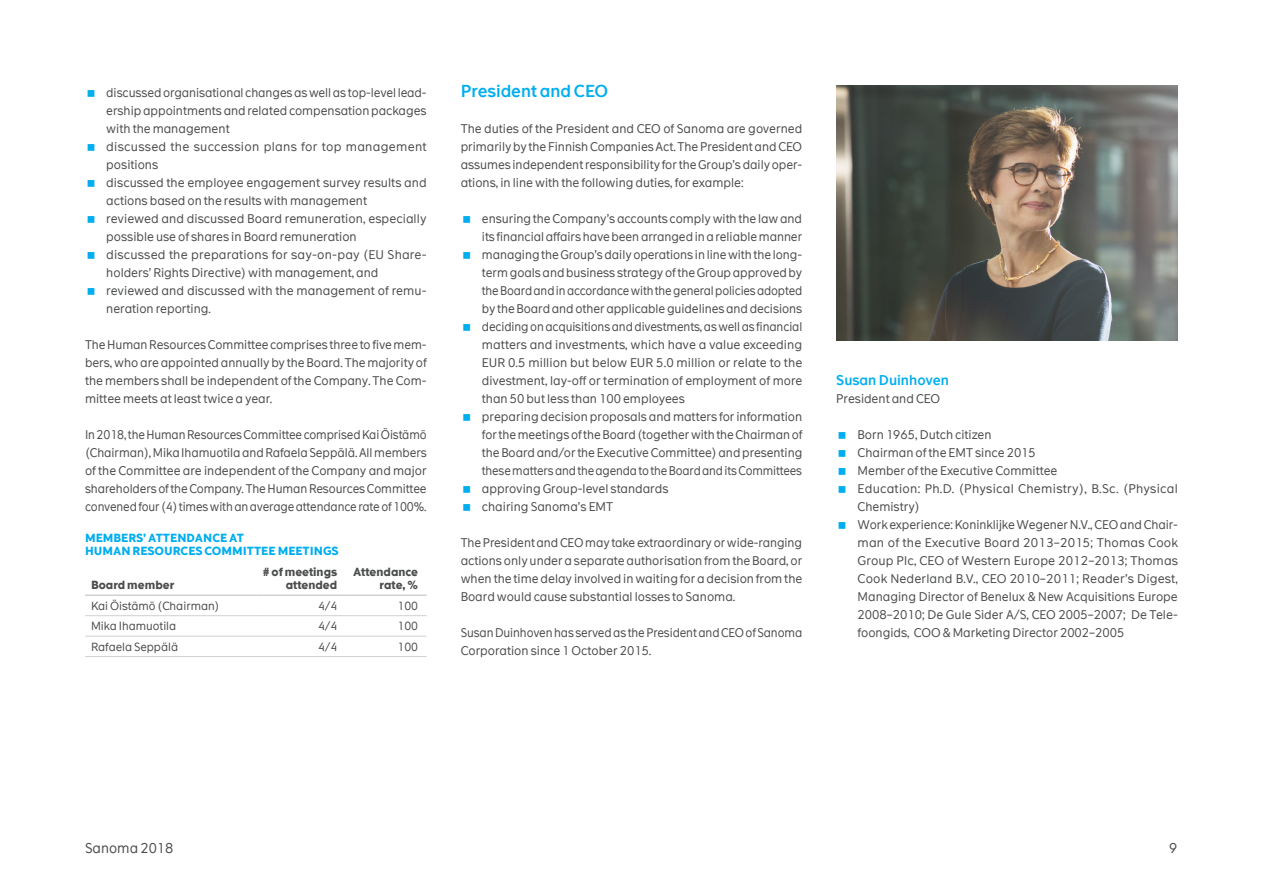
<style>
.page{position:relative;width:1263px;height:893px;background:#fff}
.page>*{position:absolute;margin:0;border:0;box-sizing:border-box;transform-origin:0 0}
.CG_H4{font:600 16.5px "The Message";letter-spacing:-.005em;color:#00aeef}
.Kuvasivu_nimi{font:600 13.5px "The Message";color:#00aeef}
.t1{font:13.5px "The Message";color:#4b4c4d}
.Leipis_liite{font:12px/18px "The Message";color:#4b4c4d;text-align:justify}
.Leipis_liite-2{font:12px/18px "The Message";color:#4b4c4d;text-align:justify;scale:.96 1}
.Leipis_liite-3{font:12px/18px "The Message";letter-spacing:.02em;color:#4b4c4d}
.Kuvasivu_nimi-2{font:12px "The Message";color:#4b4c4d}
.Taulukko-otsikko{font:700 11.25px/13.5px "The Message";color:#00aeef}
.Taulukko_vasen{font:11.25px "The Message";color:#4b4c4d}
.Taulukko_oikea{font:700 11.25px/13.5px "The Message";color:#4b4c4d;text-align:right}
.Taulukko_oikea-2{font:11.25px "The Message";color:#4b4c4d}
.Taulukko_vasen-2{font:700 11.25px "The Message";color:#4b4c4d}
</style>
<div class="page">
<hr style="left:85px;top:615px;width:172px;height:1px;background:#cfd0d2">
<hr style="left:257px;top:615px;width:89px;height:1px;background:#cfd0d2">
<hr style="left:346px;top:615px;width:81px;height:1px;background:#cfd0d2">
<hr style="left:85px;top:636px;width:172px;height:1px;background:#cfd0d2">
<hr style="left:257px;top:636px;width:89px;height:1px;background:#cfd0d2">
<hr style="left:346px;top:636px;width:81px;height:1px;background:#cfd0d2">
<hr style="left:85px;top:656px;width:172px;height:1px;background:#cfd0d2">
<hr style="left:257px;top:656px;width:89px;height:1px;background:#cfd0d2">
<hr style="left:346px;top:656px;width:81px;height:1px;background:#cfd0d2">
<hr style="left:85px;top:594px;width:172px;height:2px;background:#cfd0d2">
<hr style="left:257px;top:594px;width:89px;height:2px;background:#cfd0d2">
<hr style="left:346px;top:594px;width:81px;height:2px;background:#cfd0d2">
<img style="left:836px;top:85px;width:342px;height:255px">
<p class="Leipis_liite" style="left:106px;top:83px;width:322px">discussed organisational changes as well as top-level lead&shy;ership appointments and related compensation packages with the management</p>
<p class="Leipis_liite-3" style="left:106px;top:137px;width:322px">discussed the succession plans for top management positions</p>
<p class="Leipis_liite" style="left:106px;top:173px;width:322px">discussed the employee engagement survey results and actions based on the results with management</p>
<p class="Leipis_liite" style="left:106px;top:209px;width:322px">reviewed and discussed Board remuneration, especially possible use of shares in Board remuneration</p>
<p class="Leipis_liite" style="left:106px;top:245px;width:321px">discussed the preparations for say-on-pay (EU Share&shy;holders’ Rights Directive) with management, and</p>
<p class="Leipis_liite" style="left:106px;top:281px;width:322px">reviewed and discussed with the management of remu&shy;neration reporting.</p>
<p class="Leipis_liite" style="left:85px;top:335px;width:343px">The Human Resources Committee comprises three to five mem&shy;bers, who are appointed annually by the Board. The majority of the members shall be independent of the Company. The Com&shy;mittee meets at least twice a year.</p>
<p class="Leipis_liite-2" style="left:85px;top:425px;width:357px">In 2018, the Human Resources Committee comprised Kai Öistämö (Chairman), Mika Ihamuotila and Rafaela Seppälä. All members of the Committee are independent of the Company and major shareholders of the Company. The Human Resources Committee convened four (4) times with an average attendance rate of 100%.</p>
<p class="Taulukko-otsikko" style="left:85px;top:531px;width:255px">MEMBERS’ ATTENDANCE AT<br>HUMAN RESOURCES COMMITTEE MEETINGS</p>
<p class="Taulukko_vasen-2" style="left:91px;top:578px;width:85px">Board member</p>
<p class="Taulukko_oikea" style="left:263px;top:565px;width:76px"># of meetings attended</p>
<p class="Taulukko_oikea" style="left:353px;top:565px;width:66px">Attendance rate, %</p>
<p class="Taulukko_vasen" style="left:91px;top:598px;width:130px">Kai Öistämö (Chairman)</p>
<p class="Taulukko_oikea-2" style="left:318px;top:598px;width:21px">4/4</p>
<p class="Taulukko_oikea-2" style="left:398px;top:598px;width:22px">100</p>
<p class="Taulukko_vasen" style="left:91px;top:619px;width:87px">Mika Ihamuotila</p>
<p class="Taulukko_oikea-2" style="left:318px;top:619px;width:21px">4/4</p>
<p class="Taulukko_oikea-2" style="left:398px;top:619px;width:22px">100</p>
<p class="Taulukko_vasen" style="left:91px;top:639px;width:89px">Rafaela Seppälä</p>
<p class="Taulukko_oikea-2" style="left:318px;top:639px;width:21px">4/4</p>
<p class="Taulukko_oikea-2" style="left:398px;top:639px;width:22px">100</p>
<p class="CG_H4" style="left:461px;top:80px;width:149px">President and CEO</p>
<p class="Leipis_liite" style="left:461px;top:119px;width:343px">The duties of the President and CEO of Sanoma are governed primarily by the Finnish Companies Act. The President and CEO assumes independent responsibility for the Group’s daily oper&shy;ations, in line with the following duties, for example:</p>
<p class="Leipis_liite" style="left:482px;top:209px;width:322px">ensuring the Company’s accounts comply with the law and its financial affairs have been arranged in a reliable manner</p>
<p class="Leipis_liite" style="left:482px;top:245px;width:322px">managing the Group’s daily operations in line with the long&shy;term goals and business strategy of the Group approved by the Board and in accordance with the general policies adopted by the Board and other applicable guidelines and decisions</p>
<p class="Leipis_liite-2" style="left:482px;top:317px;width:335px">deciding on acquisitions and divestments, as well as financial matters and investments, which have a value exceeding EUR 0.5 million but below EUR 5.0 million or relate to the divestment, lay-off or termination of employment of more than 50 but less than 100 employees</p>
<p class="Leipis_liite" style="left:482px;top:407px;width:322px">preparing decision proposals and matters for information for the meetings of the Board (together with the Chairman of the Board and/or the Executive Committee) and presenting these matters and the agenda to the Board and its Committees</p>
<p class="Leipis_liite" style="left:482px;top:479px;width:188px">approving Group-level standards</p>
<p class="Leipis_liite" style="left:482px;top:497px;width:133px">chairing Sanoma’s EMT</p>
<p class="Leipis_liite" style="left:461px;top:533px;width:343px">The President and CEO may take extraordinary or wide-ranging actions only under a separate authorisation from the Board, or when the time delay involved in waiting for a decision from the Board would cause substantial losses to Sanoma.</p>
<p class="Leipis_liite-2" style="left:461px;top:623px;width:357px">Susan Duinhoven has served as the President and CEO of Sanoma<br>Corporation since 1 October 2015.</p>
<p class="Kuvasivu_nimi" style="left:836px;top:371px;width:114px">Susan Duinhoven</p>
<p class="Kuvasivu_nimi-2" style="left:836px;top:391px;width:105px">President and CEO</p>
<p class="Leipis_liite" style="left:857px;top:425px;width:136px">Born 1965, Dutch citizen</p>
<p class="Leipis_liite" style="left:857px;top:443px;width:180px">Chairman of the EMT since 2015</p>
<p class="Leipis_liite" style="left:857px;top:461px;width:201px">Member of the Executive Committee</p>
<p class="Leipis_liite-3" style="left:857px;top:479px;width:322px">Education: Ph.D. (Physical Chemistry), B.Sc. (Physical<br>Chemistry)</p>
<p class="Leipis_liite" style="left:857px;top:515px;width:322px">Work experience: Koninklijke Wegener N.V., CEO and Chair&shy;man of the Executive Board 2013–2015; Thomas Cook Group Plc, CEO of Western Europe 2012–2013; Thomas Cook Nederland B.V., CEO 2010–2011; Reader’s Digest, Managing Director of Benelux &amp; New Acquisitions Europe 2008–2010; De Gule Sider A/S, CEO 2005–2007; De Tele&shy;foongids, COO &amp; Marketing Director 2002–2005</p>
<p class="t1" style="left:85px;top:839px;width:90px">Sanoma 2018</p>
<p class="t1" style="left:1169px;top:839px;width:10px">9</p>
</div>
